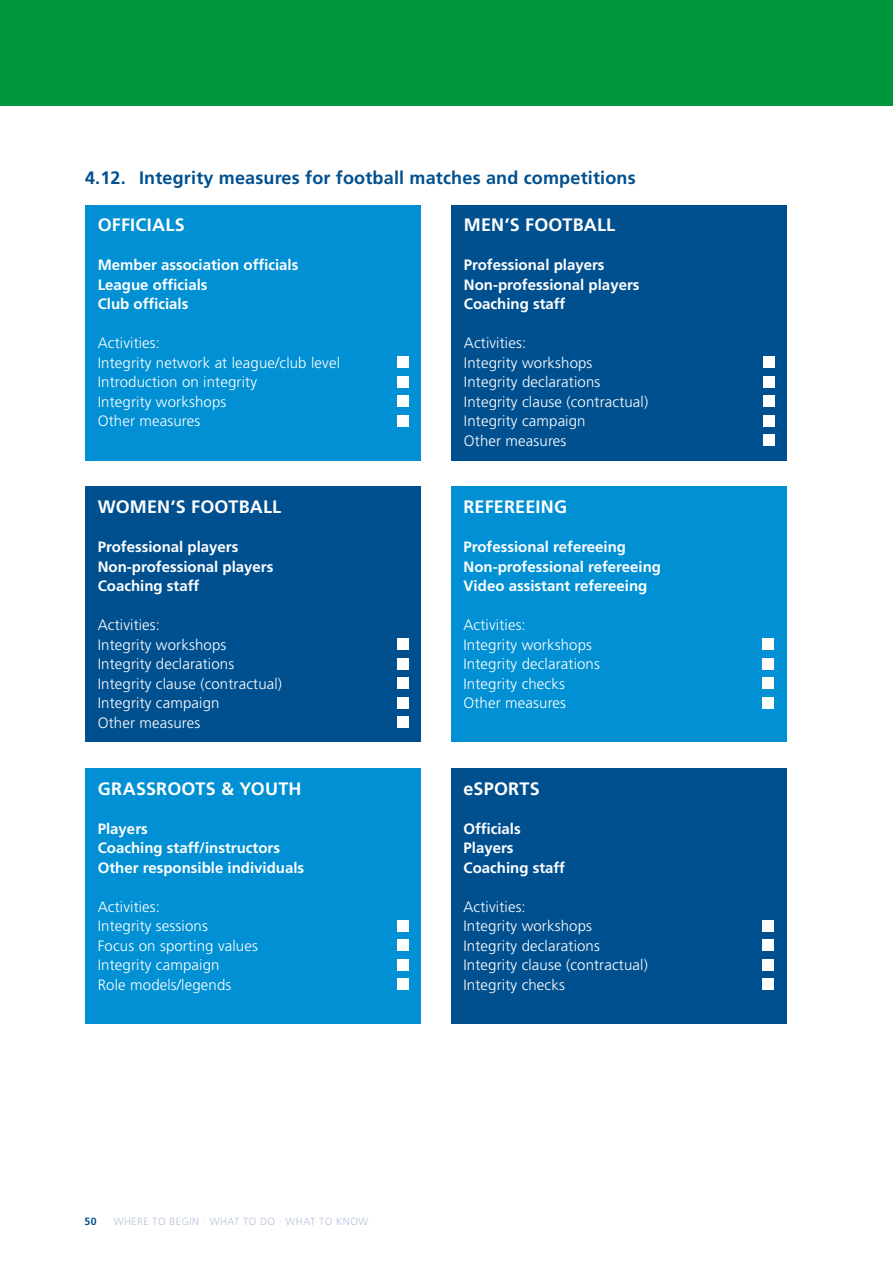
<style>
.page{position:relative;width:893px;height:1263px;background:#fff}
.page>*{position:absolute;margin:0;border:0;box-sizing:border-box;transform-origin:0 0}
.t1{font:700 18px "Frutiger LT Pro";letter-spacing:.01em;color:#fff}
.t2{font:700 18px "Frutiger LT Pro";letter-spacing:.01em;color:#005090}
.t3{font:300 15px/19.5px "Frutiger LT Pro";letter-spacing:.01em;color:#fff}
.t4{font:700 15px/19.5px "Frutiger LT Pro";color:#fff}
.t5{font:300 10.5px "Frutiger LT Pro";letter-spacing:.04em;color:#b7c1dd}
.t6{font:700 10.5px "Frutiger LT Pro";color:#005090}
</style>
<div class="page">
<div style="left:0;top:0;width:893px;height:106px;background:#00963e"></div>
<div style="left:85px;top:769px;width:336px;height:255px;background:#0090d3"></div>
<div style="left:397px;top:920px;width:11px;height:11px;background:#fff"></div>
<div style="left:397px;top:940px;width:11px;height:11px;background:#fff"></div>
<div style="left:397px;top:959px;width:11px;height:11px;background:#fff"></div>
<div style="left:397px;top:979px;width:11px;height:11px;background:#fff"></div>
<div style="left:451px;top:769px;width:336px;height:255px;background:#005090"></div>
<div style="left:763px;top:920px;width:11px;height:11px;background:#fff"></div>
<div style="left:763px;top:940px;width:11px;height:11px;background:#fff"></div>
<div style="left:763px;top:959px;width:11px;height:11px;background:#fff"></div>
<div style="left:763px;top:979px;width:11px;height:11px;background:#fff"></div>
<div style="left:85px;top:487px;width:336px;height:255px;background:#005090"></div>
<div style="left:397px;top:638px;width:11px;height:12px;background:#fff"></div>
<div style="left:397px;top:658px;width:11px;height:11px;background:#fff"></div>
<div style="left:397px;top:677px;width:11px;height:12px;background:#fff"></div>
<div style="left:397px;top:697px;width:11px;height:11px;background:#fff"></div>
<div style="left:397px;top:716px;width:11px;height:12px;background:#fff"></div>
<div style="left:451px;top:487px;width:336px;height:255px;background:#0090d3"></div>
<div style="left:763px;top:638px;width:11px;height:12px;background:#fff"></div>
<div style="left:763px;top:658px;width:11px;height:11px;background:#fff"></div>
<div style="left:763px;top:677px;width:11px;height:12px;background:#fff"></div>
<div style="left:763px;top:697px;width:11px;height:11px;background:#fff"></div>
<div style="left:85px;top:205px;width:336px;height:255px;background:#0090d3"></div>
<div style="left:397px;top:357px;width:11px;height:11px;background:#fff"></div>
<div style="left:397px;top:376px;width:11px;height:11px;background:#fff"></div>
<div style="left:397px;top:396px;width:11px;height:11px;background:#fff"></div>
<div style="left:397px;top:415px;width:11px;height:11px;background:#fff"></div>
<div style="left:451px;top:205px;width:336px;height:255px;background:#005090"></div>
<div style="left:763px;top:357px;width:11px;height:11px;background:#fff"></div>
<div style="left:763px;top:376px;width:11px;height:11px;background:#fff"></div>
<div style="left:763px;top:396px;width:11px;height:11px;background:#fff"></div>
<div style="left:763px;top:415px;width:11px;height:11px;background:#fff"></div>
<div style="left:763px;top:435px;width:11px;height:11px;background:#fff"></div>
<p class="t2" style="left:85px;top:167px;width:552px">4.12. Integrity measures for football matches and competitions</p>
<p class="t1" style="left:98px;top:214px;width:88px">OFFICIALS</p>
<p class="t4" style="left:98px;top:255px;width:202px">Member association officials<br>League officials<br>Club officials</p>
<p class="t3" style="left:98px;top:334px;width:244px">Activities:<br>Integrity network at league/club level<br>Introduction on integrity<br>Integrity workshops<br>Other measures</p>
<p class="t1" style="left:98px;top:496px;width:185px">WOMEN’S FOOTBALL</p>
<p class="t4" style="left:98px;top:537px;width:177px">Professional players<br>Non-professional players<br>Coaching staff</p>
<p class="t3" style="left:98px;top:615px;width:186px">Activities:<br>Integrity workshops<br>Integrity declarations<br>Integrity clause (contractual)<br>Integrity campaign<br>Other measures</p>
<p class="t1" style="left:98px;top:778px;width:205px">GRASSROOTS &amp; YOUTH</p>
<p class="t4" style="left:98px;top:819px;width:208px">Players<br>Coaching staff/instructors<br>Other responsible individuals</p>
<p class="t3" style="left:98px;top:897px;width:162px">Activities:<br>Integrity sessions<br>Focus on sporting values<br>Integrity campaign<br>Role models/legends</p>
<p class="t6" style="left:85px;top:1215px;width:14px">50</p>
<p class="t5" style="left:114px;top:1215px;width:256px">WHERE TO BEGIN · WHAT TO DO · WHAT TO KNOW</p>
<p class="t1" style="left:464px;top:214px;width:153px">MEN’S FOOTBALL</p>
<p class="t4" style="left:464px;top:255px;width:177px">Professional players<br>Non-professional players<br>Coaching staff</p>
<p class="t3" style="left:464px;top:334px;width:186px">Activities:<br>Integrity workshops<br>Integrity declarations<br>Integrity clause (contractual)<br>Integrity campaign<br>Other measures</p>
<p class="t1" style="left:463px;top:496px;width:105px">REFEREEING</p>
<p class="t4" style="left:463px;top:537px;width:199px">Professional refereeing<br>Non-professional refereeing<br>Video assistant refereeing</p>
<p class="t3" style="left:463px;top:615px;width:138px">Activities:<br>Integrity workshops<br>Integrity declarations<br>Integrity checks<br>Other measures</p>
<p class="t1" style="left:463px;top:778px;width:78px">eSPORTS</p>
<p class="t4" style="left:463px;top:819px;width:103px">Officials<br>Players<br>Coaching staff</p>
<p class="t3" style="left:463px;top:897px;width:186px">Activities:<br>Integrity workshops<br>Integrity declarations<br>Integrity clause (contractual)<br>Integrity checks</p>
</div>
